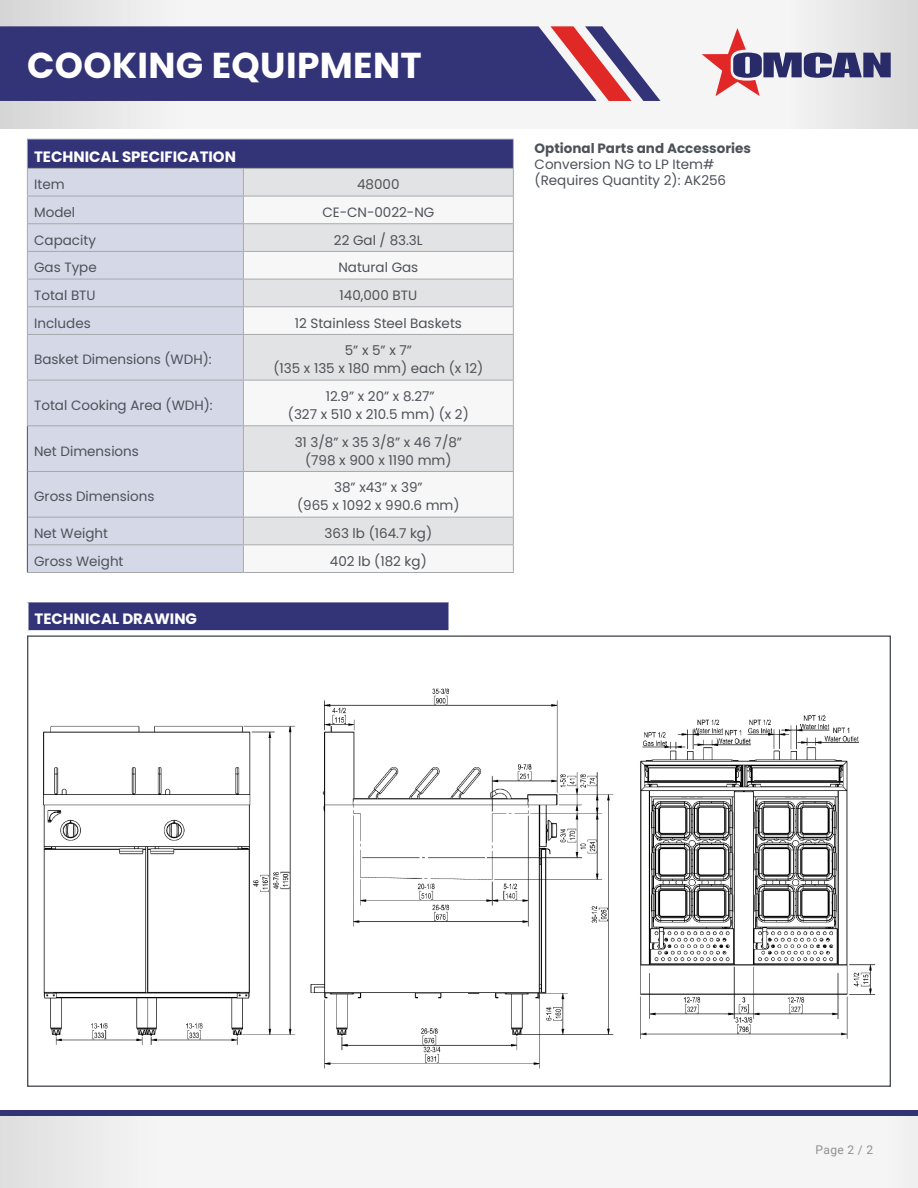
<style>
.page{position:relative;width:918px;height:1188px;background:#fff}
.page>*{position:absolute;margin:0;border:0;box-sizing:border-box;transform-origin:0 0}
.t1{font:700 36px "Poppins";letter-spacing:.01em;color:#fff}
.t2{font:700 15px "Poppins";color:#fff}
.t3{font:13.5px/18px "Poppins";color:#4d5258;text-align:center}
.t4{font:700 13.5px "Poppins";color:#4d5258}
.t5{font:12px "Roboto";color:#919191}
</style>
<div class="page">
<div style="left:0;top:1115px;width:918px;height:73px;background:linear-gradient(to right,#eee,#f8f8f8)"></div>
<svg style="left:0;top:0;width:918px;height:129px"></svg>
<div style="left:0;top:26px;width:550px;height:75px;background:#337"></div>
<svg style="left:550px;top:26px;width:110px;height:75px"></svg>
<div style="left:0;top:1110px;width:918px;height:5px;background:#337"></div>
<svg style="left:702px;top:28px;width:189px;height:68px"></svg>
<div style="left:28px;top:602px;width:421px;height:29px;background:#337"></div>
<hr style="left:448px;top:602px;width:2px;height:28px;background:#fff">
<hr style="left:27px;top:630px;width:423px;height:2px;background:#fff">
<div style="left:27px;top:139px;width:486px;height:29px;background:#337"></div>
<div style="left:28px;top:169px;width:215px;height:403px;background:#d5d8e7"></div>
<div style="left:244px;top:169px;width:269px;height:27px;background:#e2e3e4"></div>
<svg style="left:244px;top:197px;width:269px;height:375px"></svg>
<hr style="left:27px;top:168px;width:216px;height:1px;background:#a6a9ac">
<hr style="left:243px;top:168px;width:271px;height:1px;background:#a6a9ac">
<hr style="left:27px;top:196px;width:216px;height:1px;background:#a6a9ac">
<hr style="left:243px;top:196px;width:271px;height:1px;background:#a6a9ac">
<hr style="left:27px;top:223px;width:216px;height:1px;background:#a6a9ac">
<hr style="left:243px;top:223px;width:271px;height:1px;background:#a6a9ac">
<hr style="left:27px;top:251px;width:216px;height:1px;background:#a6a9ac">
<hr style="left:243px;top:251px;width:271px;height:1px;background:#a6a9ac">
<hr style="left:27px;top:279px;width:216px;height:1px;background:#a6a9ac">
<hr style="left:243px;top:279px;width:271px;height:1px;background:#a6a9ac">
<hr style="left:27px;top:306px;width:216px;height:1px;background:#a6a9ac">
<hr style="left:243px;top:306px;width:271px;height:1px;background:#a6a9ac">
<svg style="left:243px;top:169px;width:1px;height:165px"></svg>
<hr style="left:27px;top:334px;width:216px;height:1px;background:#a6a9ac">
<hr style="left:243px;top:334px;width:271px;height:1px;background:#a6a9ac">
<hr style="left:243px;top:335px;width:1px;height:45px;background:#a6a9ac">
<hr style="left:27px;top:380px;width:216px;height:1px;background:#a6a9ac">
<hr style="left:243px;top:380px;width:271px;height:1px;background:#a6a9ac">
<hr style="left:243px;top:380px;width:1px;height:45px;background:#a6a9ac">
<hr style="left:27px;top:425px;width:216px;height:1px;background:#a6a9ac">
<hr style="left:243px;top:425px;width:271px;height:1px;background:#a6a9ac">
<hr style="left:243px;top:426px;width:1px;height:45px;background:#a6a9ac">
<hr style="left:28px;top:471px;width:215px;height:1px;background:#a6a9ac">
<hr style="left:243px;top:471px;width:271px;height:1px;background:#a6a9ac">
<hr style="left:243px;top:472px;width:1px;height:45px;background:#a6a9ac">
<hr style="left:28px;top:517px;width:215px;height:1px;background:#a6a9ac">
<hr style="left:243px;top:517px;width:271px;height:1px;background:#a6a9ac">
<hr style="left:28px;top:544px;width:215px;height:1px;background:#a6a9ac">
<hr style="left:243px;top:544px;width:271px;height:1px;background:#a6a9ac">
<svg style="left:243px;top:518px;width:1px;height:54px"></svg>
<hr style="left:27px;top:572px;width:216px;height:1px;background:#a6a9ac">
<hr style="left:243px;top:572px;width:271px;height:1px;background:#a6a9ac">
<hr style="left:27px;top:139px;width:216px;height:1px;background:#a6a9ac">
<hr style="left:243px;top:139px;width:271px;height:1px;background:#a6a9ac">
<svg style="left:27px;top:140px;width:1px;height:194px"></svg>
<svg style="left:513px;top:140px;width:1px;height:194px"></svg>
<hr style="left:27px;top:335px;width:1px;height:45px;background:#a6a9ac">
<hr style="left:513px;top:335px;width:1px;height:45px;background:#a6a9ac">
<hr style="left:27px;top:380px;width:1px;height:45px;background:#a6a9ac">
<hr style="left:513px;top:380px;width:1px;height:45px;background:#a6a9ac">
<hr style="left:513px;top:426px;width:1px;height:45px;background:#a6a9ac">
<hr style="left:513px;top:472px;width:1px;height:45px;background:#a6a9ac">
<hr style="left:27px;top:426px;width:1px;height:45px;background:#4d5258">
<hr style="left:27px;top:471px;width:1px;height:46px;background:#4d5258">
<svg style="left:27px;top:517px;width:1px;height:55px"></svg>
<svg style="left:513px;top:518px;width:1px;height:54px"></svg>
<img style="left:43px;top:688px;width:833px;height:381px">
<h1 class="t1" style="left:27px;top:45px;width:396px">COOKING EQUIPMENT</h1>
<p class="t2" style="left:34px;top:148px;width:203px">TECHNICAL SPECIFICATION</p>
<p class="t3" style="left:34px;top:176px;width:32px">Item</p>
<p class="t3" style="left:357px;top:176px;width:44px">48000</p>
<p class="t3" style="left:34px;top:203px;width:43px">Model</p>
<p class="t3" style="left:322px;top:203px;width:114px">CE-CN-0022-NG</p>
<p class="t3" style="left:34px;top:231px;width:63px">Capacity</p>
<p class="t3" style="left:334px;top:231px;width:90px">22 Gal / 83.3L</p>
<p class="t3" style="left:34px;top:259px;width:64px">Gas Type</p>
<p class="t3" style="left:338px;top:259px;width:81px">Natural Gas</p>
<p class="t3" style="left:34px;top:286px;width:63px">Total BTU</p>
<p class="t3" style="left:340px;top:286px;width:79px">140,000 BTU</p>
<p class="t3" style="left:34px;top:314px;width:58px">Includes</p>
<p class="t3" style="left:295px;top:314px;width:169px">12 Stainless Steel Baskets</p>
<p class="t3" style="left:34px;top:351px;width:179px">Basket Dimensions (WDH):</p>
<p class="t3" style="left:273px;top:342px;width:211px">5” x 5” x 7”<br>(135 x 135 x 180 mm) each (x 12)</p>
<p class="t3" style="left:34px;top:396px;width:180px">Total Cooking Area (WDH):</p>
<p class="t3" style="left:288px;top:387px;width:182px">12.9” x 20” x 8.27”<br>(327 x 510 x 210.5 mm) (x 2)</p>
<p class="t3" style="left:34px;top:442px;width:106px">Net Dimensions</p>
<p class="t3" style="left:295px;top:433px;width:169px">31 3/8” x 35 3/8” x 46 7/8” (798 x 900 x 1190 mm)</p>
<p class="t3" style="left:34px;top:488px;width:122px">Gross Dimensions</p>
<p class="t3" style="left:297px;top:479px;width:164px">38” x43” x 39”<br>(965 x 1092 x 990.6 mm)</p>
<p class="t3" style="left:34px;top:524px;width:75px">Net Weight</p>
<p class="t3" style="left:325px;top:524px;width:109px">363 lb (164.7 kg)</p>
<p class="t3" style="left:34px;top:552px;width:91px">Gross Weight</p>
<p class="t3" style="left:330px;top:552px;width:98px">402 lb (182 kg)</p>
<p class="t2" style="left:34px;top:610px;width:164px">TECHNICAL DRAWING</p>
<p class="t4" style="left:535px;top:140px;width:218px">Optional Parts and Accessories</p>
<p class="t3" style="left:535px;top:156px;width:193px;line-height:16.2px;text-align:left">Conversion NG to LP Item# (Requires Quantity 2): AK256</p>
<p class="t5" style="left:816px;top:1141px;width:59px">Page 2 / 2</p>
</div>
